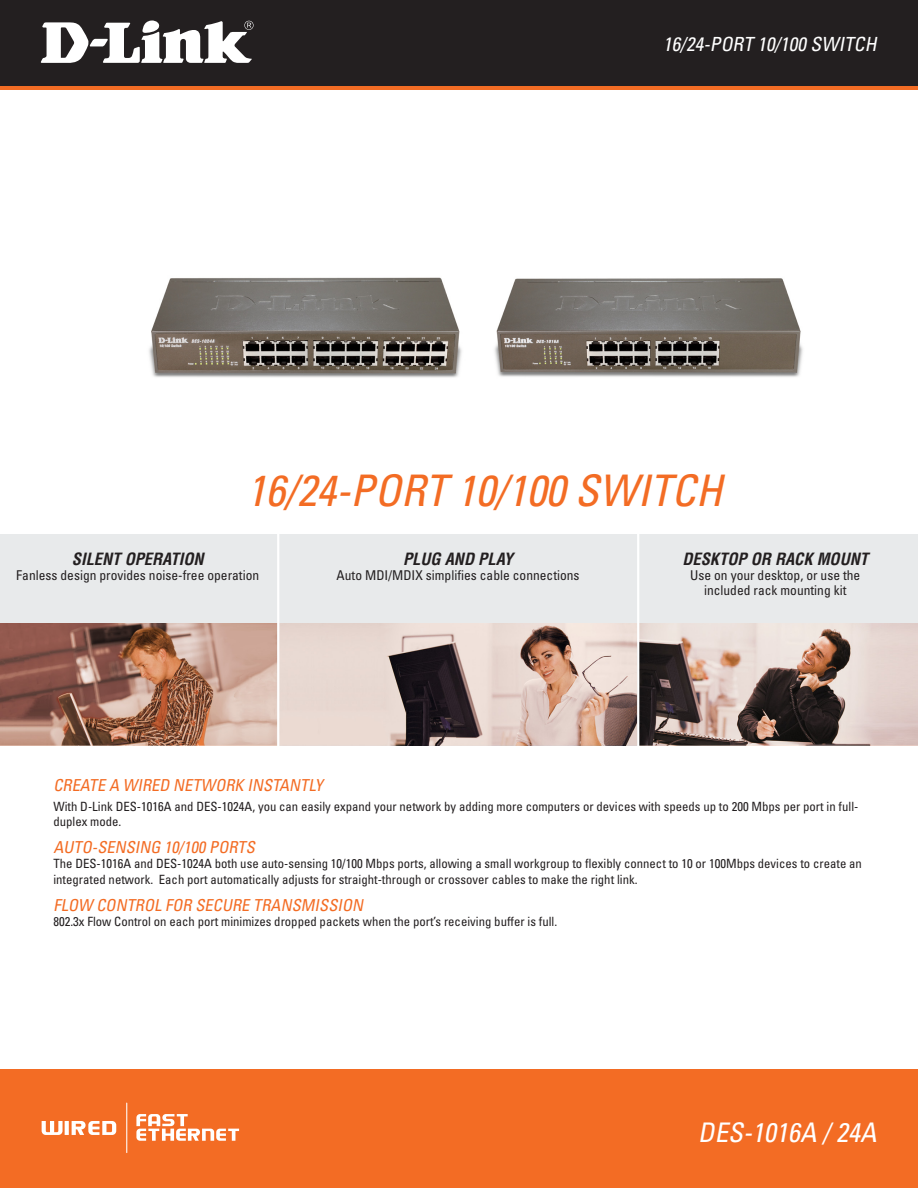
<style>
.page{position:relative;width:918px;height:1188px;background:#fff}
.page>*{position:absolute;margin:0;border:0;box-sizing:border-box;transform-origin:0 0}
.Front_Product_Name_T{font:italic condensed 43.5px "Univers";color:#f36c24}
.t1{font:italic condensed 27px "Univers";color:#fff}
.page_title{font:italic condensed 19.5px "Univers";color:#fff}
.Front_Feature_Titles{font:italic condensed 16.5px "Univers";color:#f36c24}
.Major_Feature_Title{font:italic 700 condensed 16.5px "Helvetica";color:#231f20}
.Major_Feature_Text{font:condensed 13.5px/15px "Univers";color:#231f20;text-align:center}
.Front_Feature_Text{font:condensed 12.75px/15.3px "Univers";color:#231f20}
.Front_Feature_Titles-2{font:condensed 12.75px/15.3px "Univers";color:#231f20}
</style>
<div class="page">
<div style="left:0;top:1070px;width:918px;height:118px;background:#f36c24"></div>
<img style="left:0;top:623px;width:918px;height:122px">
<div style="left:0;top:0;width:918px;height:89px;background:linear-gradient(to right,#f36c24,#f36c24)"></div>
<div style="left:0;top:0;width:918px;height:85px;background:#231f20"></div>
<svg style="left:41px;top:20px;width:213px;height:43px"></svg>
<hr style="left:126px;top:1103px;width:1px;height:50px;background:#fff">
<svg style="left:42px;top:1121px;width:74px;height:14px"></svg>
<svg style="left:136px;top:1114px;width:103px;height:27px"></svg>
<div style="left:0;top:534px;width:918px;height:89px;background:#e8eaeb"></div>
<hr style="left:277px;top:525px;width:2px;height:231px;background:#fff">
<hr style="left:637px;top:525px;width:2px;height:231px;background:#fff">
<img style="left:494px;top:278px;width:309px;height:99px">
<img style="left:149px;top:277px;width:313px;height:101px">
<p class="page_title" style="left:663px;top:32px;width:219px">16/24-PORT 10/100 SWITCH</p>
<p class="Front_Product_Name_T" style="left:246px;top:463px;width:477px">16/24-PORT 10/100 SWITCH</p>
<p class="Major_Feature_Title" style="left:72px;top:548px;width:133px">SILENT OPERATION</p>
<p class="Major_Feature_Text" style="left:16px;top:567px;width:244px">Fanless design provides noise-free operation</p>
<p class="Major_Feature_Title" style="left:403px;top:548px;width:112px">PLUG AND PLAY</p>
<p class="Major_Feature_Text" style="left:337px;top:567px;width:244px">Auto MDI/MDIX simplifies cable connections</p>
<p class="Major_Feature_Title" style="left:682px;top:548px;width:187px">DESKTOP OR RACK MOUNT</p>
<p class="Major_Feature_Text" style="left:690px;top:567px;width:172px">Use on your desktop, or use the included rack mounting kit</p>
<p class="Front_Feature_Titles" style="left:53px;top:775px;width:275px">CREATE A WIRED NETWORK INSTANTLY</p>
<p class="Front_Feature_Titles-2" style="left:53px;top:799px;width:807px">With D-Link DES-1016A and DES-1024A, you can easily expand your network by adding more computers or devices with speeds up to 200 Mbps per port in full&shy;duplex mode.</p>
<p class="Front_Feature_Titles" style="left:53px;top:837px;width:207px">AUTO-SENSING 10/100 PORTS</p>
<p class="Front_Feature_Text" style="left:53px;top:856px;width:810px">The DES-1016A and DES-1024A both use auto-sensing 10/100 Mbps ports, allowing a small workgroup to flexibly connect to 10 or 100Mbps devices to create an integrated network. Each port automatically adjusts for straight-through or crossover cables to make the right link.</p>
<p class="Front_Feature_Titles" style="left:53px;top:894px;width:315px">FLOW CONTROL FOR SECURE TRANSMISSION</p>
<p class="Front_Feature_Text" style="left:53px;top:913px;width:505px">802.3x Flow Control on each port minimizes dropped packets when the port’s receiving buffer is full.</p>
<p class="t1" style="left:698px;top:1115px;width:186px">DES-1016A / 24A</p>
</div>
